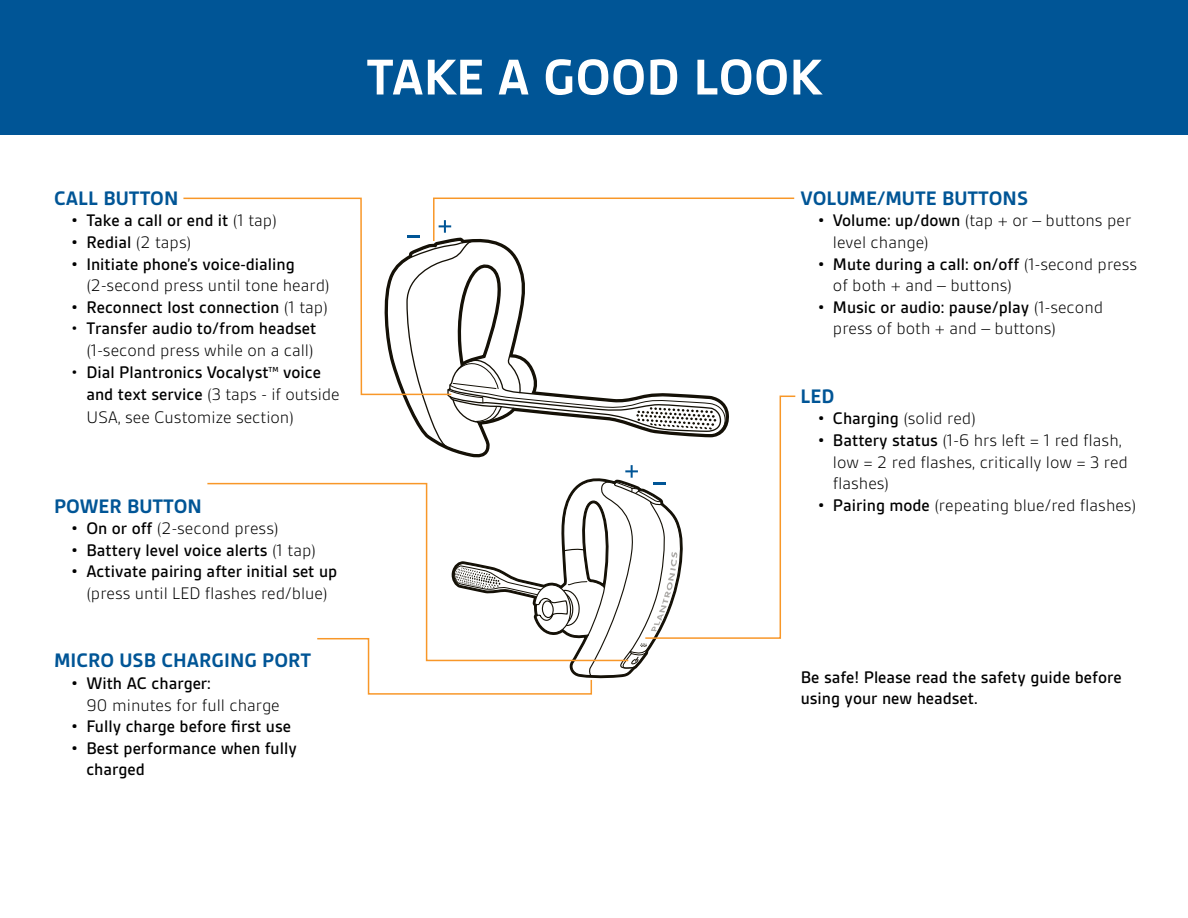
<style>
.page{position:relative;width:1188px;height:918px;background:#fff}
.page>*{position:absolute;margin:0;border:0;box-sizing:border-box;transform-origin:0 0}
.t1{font:700 54px "Gesta";color:#fff}
.t2{font:700 21px "Gesta";color:#005596}
.t3{font:300 18px/21.6px "Gesta";color:#000}
.t4{font:500 18px/21.6px "Gesta";color:#000}
.t5{font:500 7.8px "Gesta";color:#000}
.s1{font-weight:300}
.s2{font-weight:500}
</style>
<div class="page">
<div style="left:0;top:0;width:1188px;height:135px;background:#005596"></div>
<svg style="left:183px;top:197px;width:133px;height:3px"></svg>
<svg style="left:207px;top:482px;width:109px;height:3px"></svg>
<svg style="left:316px;top:197px;width:480px;height:498px"></svg>
<h1 class="t1" style="left:366px;top:49px;width:457px">TAKE A GOOD LOOK</h1>
<p class="t2" style="left:54px;top:187px;width:126px">CALL BUTTON</p>
<p class="t4" style="left:71px;top:210px;width:207px">• Take a call or end it <span class="s1">(1 tap)</span></p>
<p class="t4" style="left:71px;top:231px;width:122px">• Redial <span class="s1">(2 taps)</span></p>
<p class="t4" style="left:71px;top:253px;width:225px">• Initiate phone’s voice-dialing</p>
<p class="t3" style="left:86px;top:275px;width:245px">(2-second press until tone heard)</p>
<p class="t4" style="left:71px;top:296px;width:258px">• Reconnect lost connection <span class="s1">(1 tap)</span></p>
<p class="t3" style="left:71px;top:318px;width:247px;text-align:right">• <span class="s2">Transfer audio to/from headset </span>(1-second press while on a call)</p>
<p class="t4" style="left:71px;top:361px;width:199px"><span class="s1">•</span> Dial Plantronics Vocalyst</p>
<p class="t5" style="left:269px;top:365px;width:12px">TM</p>
<p class="t3" style="left:86px;top:361px;width:255px;line-height:22.5px;text-indent:197px"><span class="s2">voice and text service</span> (3 taps - if outside<br>USA, see Customize section)</p>
<p class="t2" style="left:54px;top:495px;width:150px">POWER BUTTON</p>
<p class="t3" style="left:71px;top:518px;width:209px"><span class="s2">• On or off</span> (2-second press)</p>
<p class="t4" style="left:71px;top:539px;width:246px">• Battery level voice alerts <span class="s1">(1 tap)</span></p>
<p class="t4" style="left:71px;top:561px;width:268px">• Activate pairing after initial set up</p>
<p class="t3" style="left:86px;top:582px;width:243px">(press until LED flashes red/blue)</p>
<p class="t2" style="left:54px;top:650px;width:36px">MICRO</p>
<p class="t2" style="left:119px;top:650px;width:67px">USB CHARG</p>
<p class="t2" style="left:224px;top:650px;width:64px">ING PORT</p>
<p class="t4" style="left:71px;top:672px;width:141px">• With AC charger:</p>
<p class="t3" style="left:86px;top:694px;width:195px">90 minutes for full charge</p>
<p class="t4" style="left:71px;top:716px;width:221px">• Fully charge before first use</p>
<p class="t4" style="left:86px;top:737px;width:212px;text-indent:-15px">• Best performance when fully charged</p>
<p class="t2" style="left:801px;top:187px;width:229px">VOLUME/MUTE BUTTONS</p>
<p class="t3" style="left:833px;top:210px;width:300px;text-indent:-15px"><span class="s2">• Volume: up/down</span> (tap + or – buttons per level change)</p>
<p class="t3" style="left:833px;top:253px;width:306px;text-indent:-15px"><span class="s2">• Mute during a call: on/off</span> (1-second press of both + and – buttons)</p>
<p class="t3" style="left:833px;top:296px;width:272px;text-indent:-15px"><span class="s2">• Music or audio: pause/play</span> (1-second press of both + and – buttons)</p>
<p class="t2" style="left:801px;top:385px;width:35px">LED</p>
<p class="t3" style="left:818px;top:408px;width:160px"><span class="s2">• Charging</span> (solid red)</p>
<p class="t3" style="left:833px;top:429px;width:297px;text-indent:-15px"><span class="s2">• Battery status</span> (1-6 hrs left = 1 red flash, low = 2 red flashes, critically low = 3 red flashes)</p>
<p class="t3" style="left:818px;top:494px;width:320px"><span class="s2">• Pairing mode</span> (repeating blue/red flashes)</p>
<p class="t4" style="left:801px;top:666px;width:322px">Be safe! Please read the safety guide before using your new headset.</p>
</div>
